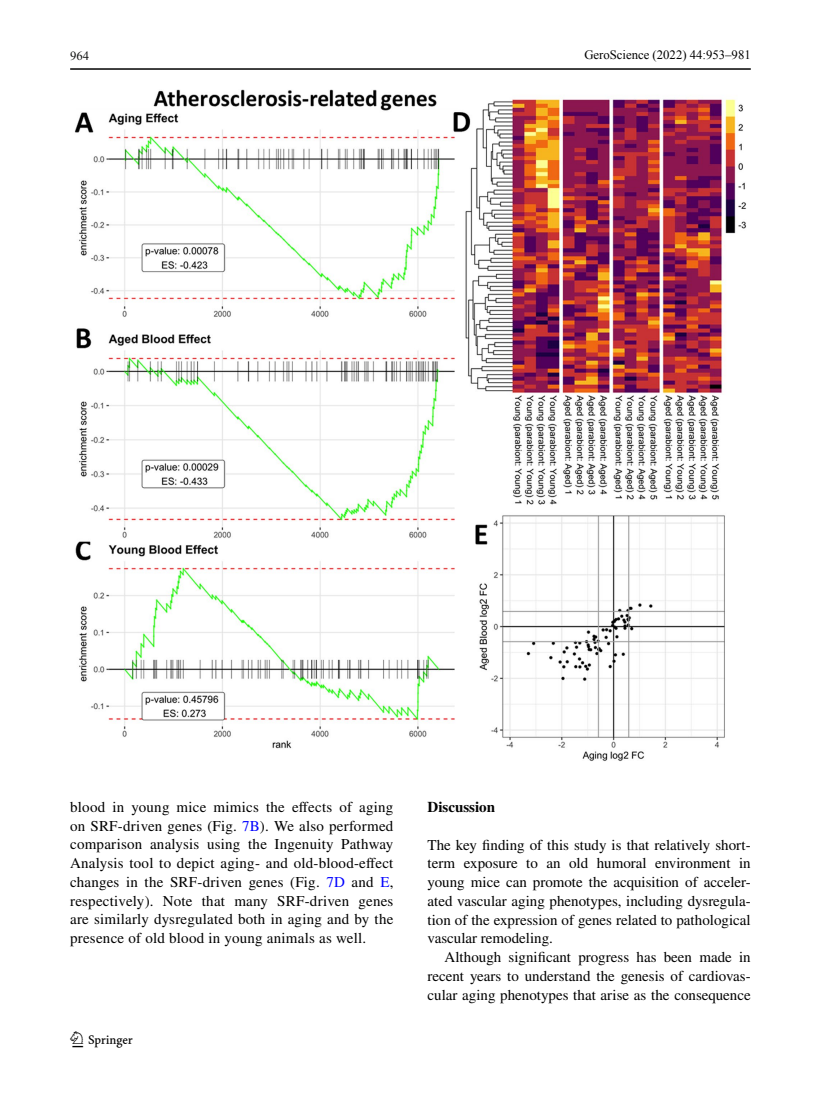
<style>
.page{position:relative;width:821px;height:1106px;background:#fff}
.page>*{position:absolute;margin:0;border:0;box-sizing:border-box;transform-origin:0 0}
.t1{font:22.5px "Springnew Regular 2";color:#000}
.t2{font:15px/18.8px "STIX";color:#000;text-align:justify}
.t3{font:700 15px "STIX";color:#000}
.t4{font:12.75px "Times New Roman";color:#000}
.t5{font:12.75px "Adv TT3713 a 231";color:#131413}
.s1{color:#00f}
</style>
<div class="page">
<hr style="left:70px;top:68px;width:680px;height:2px;background:#000">
<img style="left:74px;top:89px;width:672px;height:672px">
<p class="t5" style="left:70px;top:51px;width:21px">964</p>
<p class="t4" style="left:584px;top:50px;width:168px">GeroScience (2022) 44:953–981</p>
<p class="t2" style="left:70px;top:798px;width:325px">blood in young mice mimics the effects of aging on SRF-driven genes (Fig. <span class="s1">7B</span>). We also performed comparison analysis using the Ingenuity Pathway Analysis tool to depict aging- and old-blood-effect changes in the SRF-driven genes (Fig. <span class="s1">7D</span> and <span class="s1">E</span>, respectively). Note that many SRF-driven genes are similarly dysregulated both in aging and by the presence of old blood in young animals as well.</p>
<p class="t3" style="left:427px;top:798px;width:69px">Discussion</p>
<p class="t2" style="left:427px;top:836px;width:325px">The key finding of this study is that relatively short&shy;term exposure to an old humoral environment in young mice can promote the acquisition of acceler&shy;ated vascular aging phenotypes, including dysregula&shy;tion of the expression of genes related to pathological vascular remodeling.</p>
<p class="t2" style="left:427px;top:948px;width:325px;text-indent:17px">Although significant progress has been made in recent years to understand the genesis of cardiovas&shy;cular aging phenotypes that arise as the consequence</p>
<h1 class="t1" style="left:72px;top:1031px;width:62px">1 3</h1>
</div>
